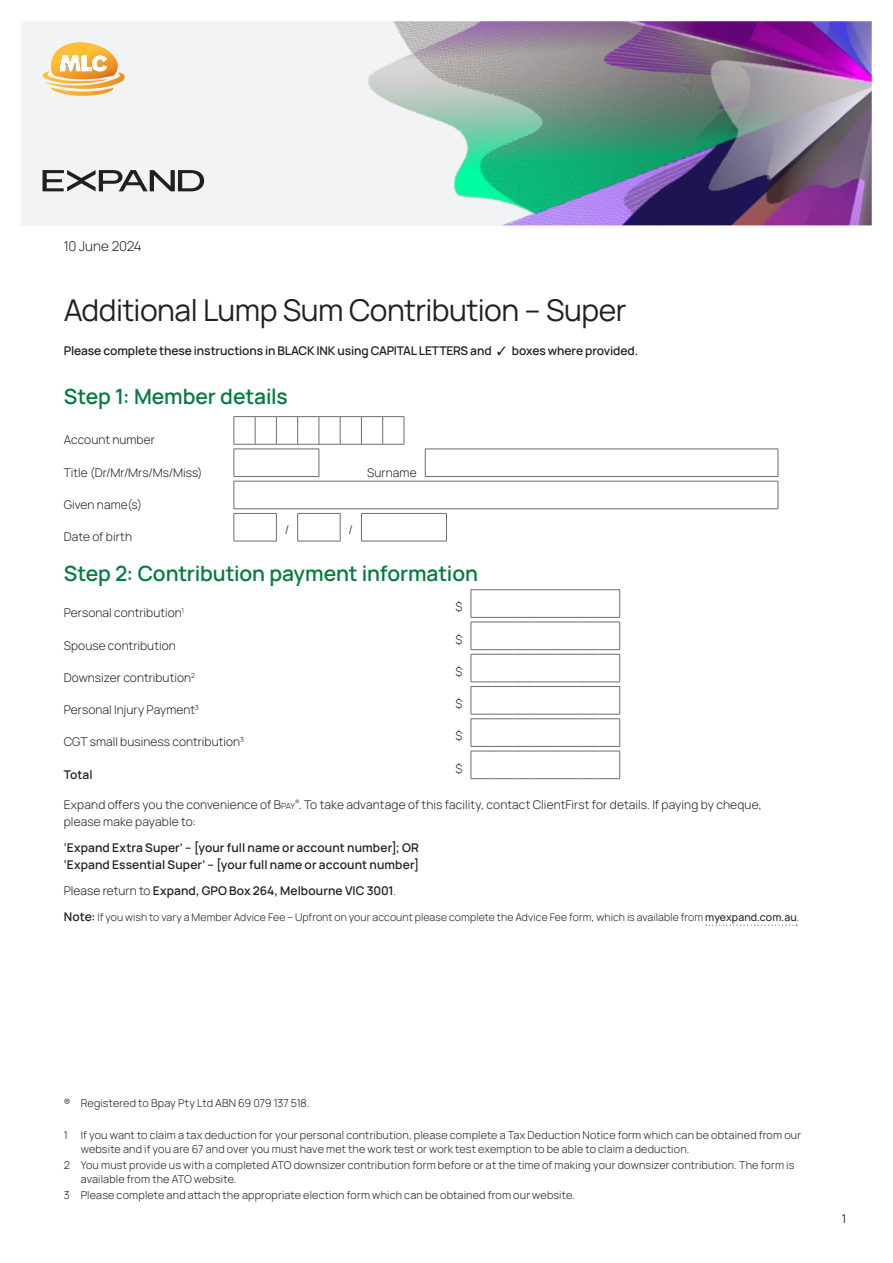
<style>
.page{position:relative;width:893px;height:1263px;background:#fff}
.page>*{position:absolute;margin:0;border:0;box-sizing:border-box;transform-origin:0 0}
._00A_Form_header{font:30px "Manrope";letter-spacing:-.02em;color:#231f20}
._01_Subhead_1{font:600 21px "Manrope";letter-spacing:-.005em;color:#047b40}
._05_Date{font:300 13.5px "Manrope";letter-spacing:-.015em;color:#231f20}
._07C_Form_Body_Text{font:300 12px/17.2px "Manrope";letter-spacing:.005em;color:#231f20}
._07C_Form_Body_Text-2{font:600 12px/17.2px "Manrope";letter-spacing:.005em;color:#231f20}
._07B_Form_box_title_copy{font:300 12px "Manrope";letter-spacing:.005em;color:#231f20}
.t1{font:12px "Manrope";color:#231f20}
._01_Footnotes{font:300 10.8px/13.8px "Manrope";letter-spacing:.015em;color:#231f20}
._07C_Form_Body_Text-3{font:300 10.5px "Manrope";letter-spacing:.01em;color:#231f20}
.s1{font-style:inherit}
.s2{font-size:8.4px}
.s3{font-weight:300}
.s4{font-weight:600;font-size:12px}
.s5{font-weight:500}
</style>
<div class="page">
<svg style="left:706px;top:924px;width:91px;height:2px"></svg>
<hr style="left:234px;top:541px;width:43px;height:1px;background:#6c6d70">
<hr style="left:297px;top:541px;width:43px;height:1px;background:#6c6d70">
<svg style="left:233px;top:416px;width:546px;height:125px"></svg>
<hr style="left:361px;top:541px;width:86px;height:1px;background:#6c6d70">
<svg style="left:470px;top:589px;width:150px;height:190px"></svg>
<div style="left:21px;top:21px;width:851px;height:204px;background:#f2f3f4"></div>
<img style="left:368px;top:21px;width:504px;height:204px">
<svg style="left:43px;top:170px;width:161px;height:21px"></svg>
<svg style="left:42px;top:42px;width:83px;height:54px"></svg>
<p class="_05_Date" style="left:64px;top:236px;width:80px">10 June 2024</p>
<p class="_00A_Form_header" style="left:64px;top:289px;width:564px">Additional Lump Sum Contribution – Super</p>
<p class="_07C_Form_Body_Text-2" style="left:64px;top:342px;width:576px">Please complete these instructions in BLACK INK using CAPITAL LETTERS and ✓ boxes where provided.</p>
<p class="_01_Subhead_1" style="left:64px;top:381px;width:226px">Step 1: Member details</p>
<p class="_07C_Form_Body_Text" style="left:64px;top:431px;width:93px">Account number</p>
<p class="_07C_Form_Body_Text" style="left:64px;top:463px;width:140px">Title (Dr/Mr/Mrs/Ms/Miss)</p>
<p class="_07C_Form_Body_Text" style="left:367px;top:463px;width:51px">Surname</p>
<p class="_07C_Form_Body_Text" style="left:64px;top:495px;width:80px">Given name(s)</p>
<p class="_07B_Form_box_title_copy" style="left:64px;top:528px;width:70px">Date of birth</p>
<p class="_07B_Form_box_title_copy" style="left:285px;top:521px;width:6px">/</p>
<p class="_07B_Form_box_title_copy" style="left:349px;top:521px;width:6px">/</p>
<p class="_01_Subhead_1" style="left:64px;top:559px;width:416px">Step 2: Contribution payment information</p>
<p class="_07C_Form_Body_Text" style="left:64px;top:604px;width:122px">Personal contribution<sup>1</sup></p>
<p class="_07B_Form_box_title_copy" style="left:455px;top:598px;width:8px">$</p>
<p class="_07C_Form_Body_Text" style="left:64px;top:636px;width:114px">Spouse contribution</p>
<p class="_07C_Form_Body_Text" style="left:64px;top:668px;width:133px">Downsizer contribution<sup>2</sup></p>
<p class="_07C_Form_Body_Text" style="left:64px;top:701px;width:137px">Personal Injury Payment<sup>3</sup></p>
<p class="_07C_Form_Body_Text" style="left:64px;top:733px;width:182px">CGT small business contribution<sup>3</sup></p>
<p class="_07B_Form_box_title_copy" style="left:455px;top:631px;width:8px">$</p>
<p class="_07B_Form_box_title_copy" style="left:455px;top:663px;width:8px">$</p>
<p class="_07B_Form_box_title_copy" style="left:455px;top:695px;width:8px">$</p>
<p class="_07B_Form_box_title_copy" style="left:455px;top:728px;width:8px">$</p>
<p class="_07B_Form_box_title_copy" style="left:455px;top:760px;width:8px">$</p>
<p class="_07C_Form_Body_Text" style="left:64px;top:795px;width:699px">Expand offers you the convenience of <span class="s1">B</span><span class="s2">pay</span><sup>®</sup>. To take advantage of this facility, contact ClientFirst for details. If paying by cheque, please make payable to:</p>
<p class="_07C_Form_Body_Text-2" style="left:64px;top:838px;width:357px">‘Expand Extra Super’ – [your full name or account number]; OR ‘Expand Essential Super’ – [your full name or account number]</p>
<p class="_07C_Form_Body_Text-2" style="left:64px;top:881px;width:334px"><span class="s3">Please return to</span> Expand, GPO Box 264, Melbourne VIC 3001<span class="s3">.</span></p>
<p class="_07C_Form_Body_Text-3" style="left:64px;top:909px;width:737px"><span class="s4">Note:</span> If you wish to vary a Member Advice Fee – Upfront on your account please complete the Advice Fee form, which is available from <span class="s5">myexpand.com.au</span>.</p>
<p class="_07C_Form_Body_Text-2" style="left:64px;top:765px;width:30px">Total</p>
<p class="_01_Footnotes" style="left:64px;top:1096px;width:247px">® Registered to Bpay Pty Ltd ABN 69 079 137 518.</p>
<p class="_01_Footnotes" style="left:81px;top:1128px;width:722px;text-indent:-17px">1 If you want to claim a tax deduction for your personal contribution, please complete a Tax Deduction Notice form which can be obtained from our website and if you are 67 and over you must have met the work test or work test exemption to be able to claim a deduction.</p>
<p class="_01_Footnotes" style="left:81px;top:1158px;width:715px;text-indent:-17px">2 You must provide us with a completed ATO downsizer contribution form before or at the time of making your downsizer contribution. The form is available from the ATO website.</p>
<p class="_01_Footnotes" style="left:64px;top:1188px;width:513px">3 Please complete and attach the appropriate election form which can be obtained from our website.</p>
<p class="t1" style="left:842px;top:1210px;width:6px">1</p>
</div>
